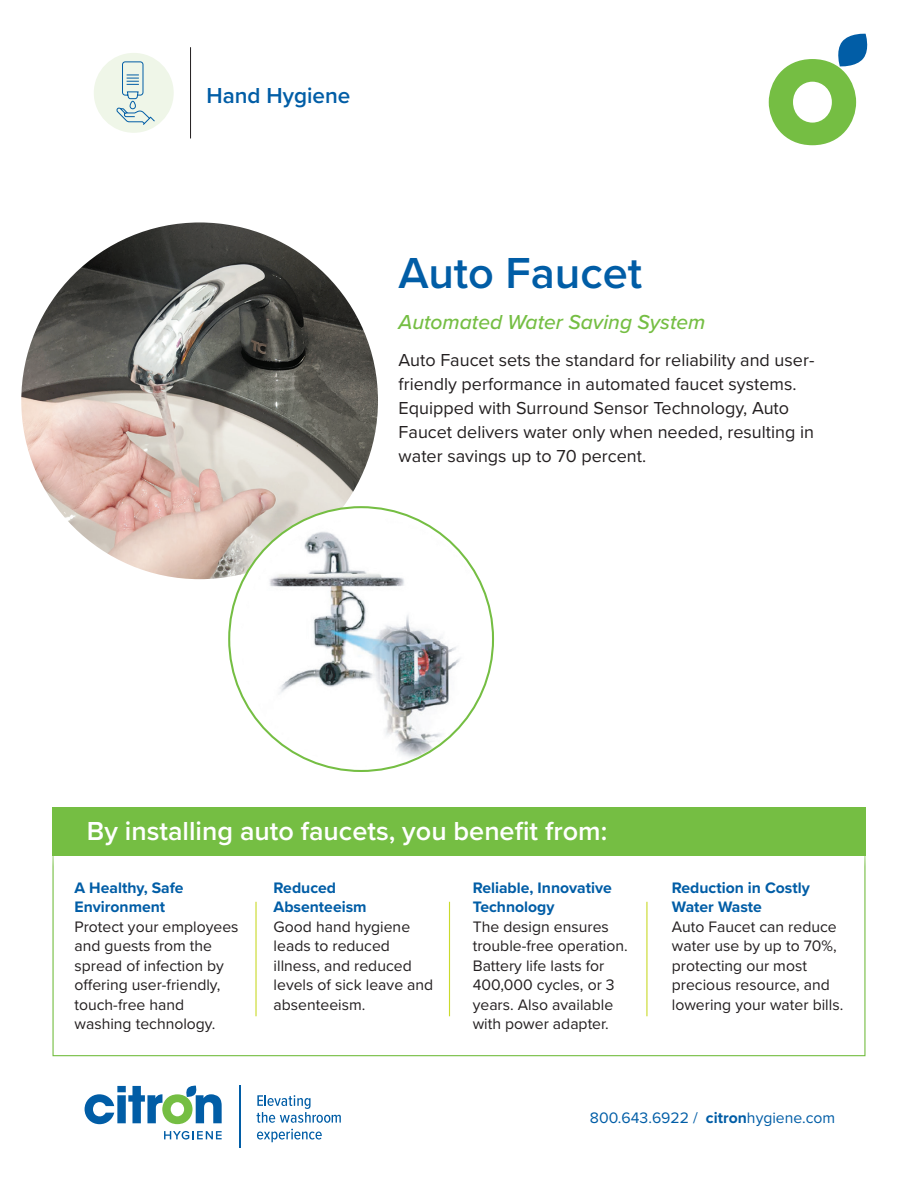
<style>
.page{position:relative;width:918px;height:1188px;background:#fff}
.page>*{position:absolute;margin:0;border:0;box-sizing:border-box;transform-origin:0 0}
.PS_-_h1{font:600 45px "Proxima Nova";color:#015da6}
.PS_-_h2{font:600 27px "Proxima Nova";color:#fff}
.t1{font:600 22.5px "Proxima Nova";color:#015da6}
.PS_-_bod{font:italic 500 21px "Proxima Nova";color:#75be43}
.PS_-_bod-2{font:18px/24px "Proxima Nova";color:#231f20}
.PS_-_bod-3{font:15.75px/19.5px "Proxima Nova";color:#231f20}
.PS_-_h3{font:700 15.75px/19.5px "Proxima Nova";color:#015da6}
.t2{font:15.75px "Proxima Nova";color:#015da6}
.PS_-_bod-4{font:700 15.75px/19.5px "Proxima Nova";color:#015da6}
.s1{font-weight:700}
</style>
<div class="page">
<svg style="left:85px;top:1085px;width:137px;height:39px"></svg>
<svg style="left:164px;top:1131px;width:58px;height:9px"></svg>
<svg style="left:257px;top:1095px;width:84px;height:28px"></svg>
<svg style="left:257px;top:1129px;width:65px;height:13px"></svg>
<hr style="left:239px;top:1086px;width:1px;height:62px;background:#015da6">
<svg style="left:769px;top:33px;width:99px;height:112px"></svg>
<div style="left:94px;top:53px;width:80px;height:80px;background:#eff6e8;border-radius:50%"></div>
<hr style="left:190px;top:47px;width:1px;height:91px;background:#231f20">
<svg style="left:116px;top:61px;width:39px;height:64px"></svg>
<div style="left:52px;top:808px;width:814px;height:48px;background:#75be43"></div>
<img style="left:21px;top:222px;width:357px;height:357px;border-radius:178px">
<img style="left:232px;top:509px;width:240px;height:258px">
<hr style="left:255px;top:902px;width:2px;height:114px;background:#cada2b">
<hr style="left:449px;top:902px;width:1px;height:114px;background:#cada2b">
<hr style="left:646px;top:902px;width:1px;height:114px;background:#cada2b">
<h3 class="t1" style="left:207px;top:78px;width:145px">Hand Hygiene</h3>
<p class="PS_-_h1" style="left:399px;top:239px;width:245px">Auto Faucet</p>
<p class="PS_-_bod" style="left:399px;top:306px;width:308px">Automated Water Saving System</p>
<p class="PS_-_bod-2" style="left:399px;top:347px;width:417px">Auto Faucet sets the standard for reliability and user&shy;friendly performance in automated faucet systems.<br>Equipped with Surround Sensor Technology, Auto Faucet delivers water only when needed, resulting in water savings up to 70 percent.</p>
<p class="PS_-_h2" style="left:87px;top:811px;width:522px">By installing auto faucets, you benefit from:</p>
<p class="PS_-_h3" style="left:75px;top:877px;width:111px">A Healthy, Safe<br>Environment</p>
<p class="PS_-_bod-3" style="left:75px;top:916px;width:166px">Protect your employees and guests from the spread of infection by offering user-friendly, touch-free hand washing technology.</p>
<p class="PS_-_h3" style="left:274px;top:877px;width:64px">Reduced</p>
<p class="PS_-_h3" style="left:274px;top:897px;width:95px">Absenteeism</p>
<p class="PS_-_bod-3" style="left:274px;top:916px;width:161px">Good hand hygiene leads to reduced illness, and reduced levels of sick leave and absenteeism.</p>
<p class="PS_-_h3" style="left:473px;top:877px;width:141px">Reliable, Innovative<br>Technology</p>
<p class="PS_-_bod-3" style="left:473px;top:916px;width:157px">The design ensures trouble-free operation.<br>Battery life lasts for<br>400,000 cycles, or 3 years. Also available with power adapter.</p>
<p class="PS_-_bod-4" style="left:672px;top:877px;width:139px">Reduction in Costly<br>Water Waste</p>
<p class="PS_-_bod-3" style="left:672px;top:916px;width:173px">Auto Faucet can reduce water use by up to 70%, protecting our most precious resource, and lowering your water bills.</p>
<p class="t2" style="left:590px;top:1106px;width:247px">800.643.6922 / <span class="s1">citron</span>hygiene.com</p>
</div>
